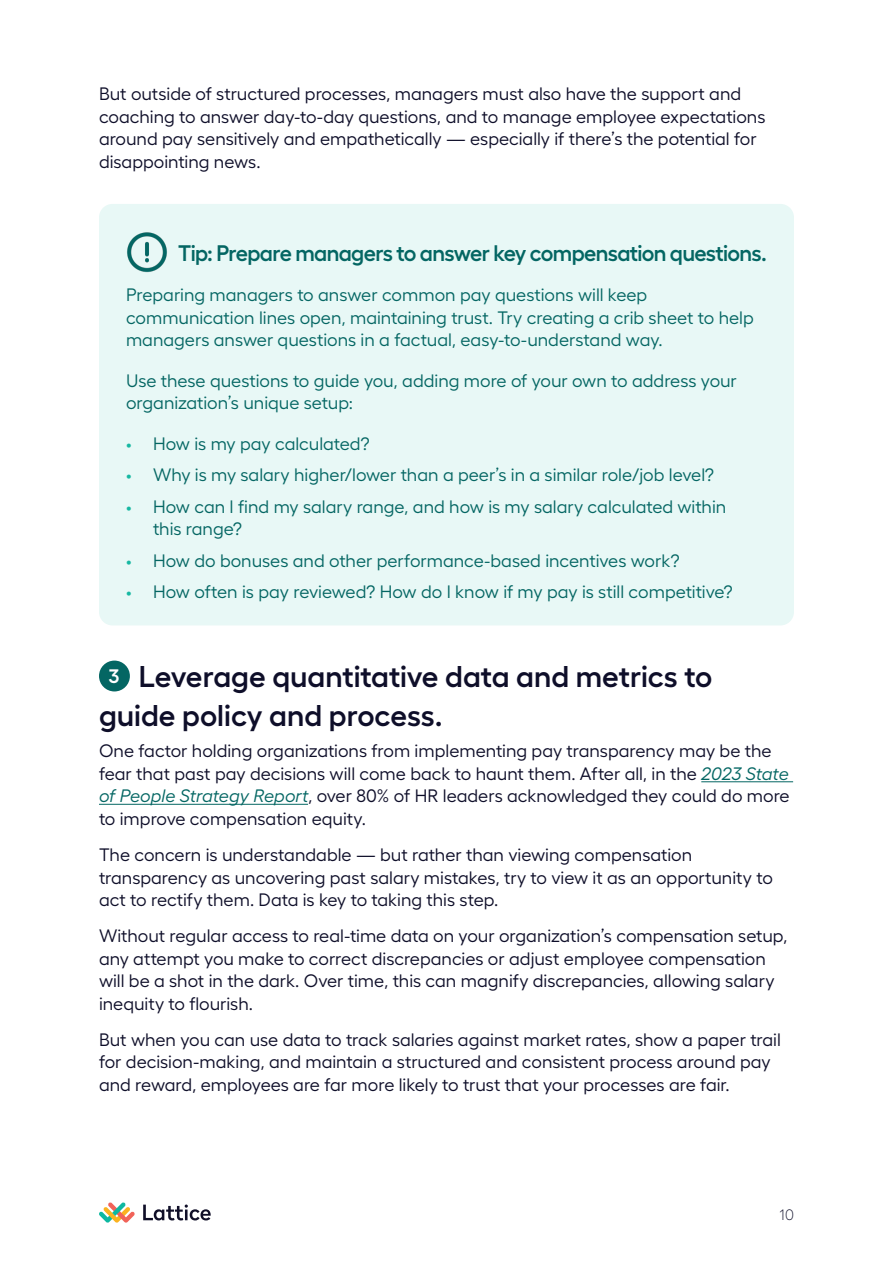
<style>
.page{position:relative;width:893px;height:1263px;background:#fff}
.page>*{position:absolute;margin:0;border:0;box-sizing:border-box;transform-origin:0 0}
._1_1_-_H2_20_23{font:600 30px/39px "Hellix";letter-spacing:-.005em;color:#0e0e29}
._4_0_-_Sidebar_Head{font:600 22.5px "Hellix";letter-spacing:-.03em;color:#046663}
._7_0_-_Circle_Number{font:600 19.5px "Hellix";color:#fff}
._2_0_-_Body{font:18px/22.5px "Hellix";color:#0e0e29}
._4_1_-_Sidebar_Body{font:18px/22.5px "Hellix";color:#046663}
.t1{font:300 15px "Hellix";color:#0e0e29}
.s1{color:#16b8a2}
.s2{font-style:italic;color:#046663}
</style>
<div class="page">
<svg style="left:143px;top:1204px;width:68px;height:16px"></svg>
<svg style="left:99px;top:1202px;width:36px;height:21px"></svg>
<hr style="left:701px;top:781px;width:92px;height:1px;background:#046663">
<hr style="left:99px;top:804px;width:209px;height:1px;background:#046663">
<div style="left:99px;top:661px;width:31px;height:30px;background:#046663;border-radius:50%"></div>
<div style="left:99px;top:204px;width:695px;height:421px;background:#e8f8f6;border-radius:14px"></div>
<img style="left:127px;top:232px;width:40px;height:41px">
<p class="_2_0_-_Body" style="left:99px;top:81px;width:668px">But outside of structured processes, managers must also have the support and coaching to answer day-to-day questions, and to manage employee expectations around pay sensitively and empathetically — especially if there’s the potential for disappointing news.</p>
<p class="_4_0_-_Sidebar_Head" style="left:178px;top:235px;width:590px">Tip: Prepare managers to answer key compensation questions.</p>
<p class="_4_1_-_Sidebar_Body" style="left:126px;top:282px;width:629px">Preparing managers to answer common pay questions will keep communication lines open, maintaining trust. Try creating a crib sheet to help managers answer questions in a factual, easy-to-understand way.</p>
<p class="_4_1_-_Sidebar_Body" style="left:126px;top:368px;width:612px">Use these questions to guide you, adding more of your own to address your organization’s unique setup:</p>
<p class="_4_1_-_Sidebar_Body" style="left:126px;top:431px;width:245px"><span class="s1">•</span> How is my pay calculated?</p>
<p class="_4_1_-_Sidebar_Body" style="left:126px;top:462px;width:590px"><span class="s1">•</span> Why is my salary higher/lower than a peer’s in a similar role/job level?</p>
<p class="_4_1_-_Sidebar_Body" style="left:153px;top:494px;width:575px;text-indent:-27px"><span class="s1">•</span> How can I find my salary range, and how is my salary calculated within this range?</p>
<p class="_4_1_-_Sidebar_Body" style="left:126px;top:548px;width:555px"><span class="s1">•</span> How do bonuses and other performance-based incentives work?</p>
<p class="_4_1_-_Sidebar_Body" style="left:126px;top:579px;width:608px"><span class="s1">•</span> How often is pay reviewed? How do I know if my pay is still competitive?</p>
<p class="_1_1_-_H2_20_23" style="left:99px;top:654px;width:615px;text-indent:40px">Leverage quantitative data and metrics to guide policy and process.</p>
<p class="_2_0_-_Body" style="left:99px;top:738px;width:692px">One factor holding organizations from implementing pay transparency may be the fear that past pay decisions will come back to haunt them. After all, in the <span class="s2">2023 State of People Strategy Report</span>, over 80% of HR leaders acknowledged they could do more to improve compensation equity.</p>
<p class="_2_0_-_Body" style="left:99px;top:842px;width:675px">The concern is understandable — but rather than viewing compensation transparency as uncovering past salary mistakes, try to view it as an opportunity to act to rectify them. Data is key to taking this step.</p>
<p class="_2_0_-_Body" style="left:99px;top:923px;width:690px">Without regular access to real-time data on your organization’s compensation setup, any attempt you make to correct discrepancies or adjust employee compensation will be a shot in the dark. Over time, this can magnify discrepancies, allowing salary inequity to flourish.</p>
<p class="_2_0_-_Body" style="left:99px;top:1026px;width:683px">But when you can use data to track salaries against market rates, show a paper trail for decision-making, and maintain a structured and consistent process around pay and reward, employees are far more likely to trust that your processes are fair.</p>
<p class="_7_0_-_Circle_Number" style="left:109px;top:660px;width:12px">3</p>
<p class="t1" style="left:779px;top:1204px;width:16px">10</p>
</div>
